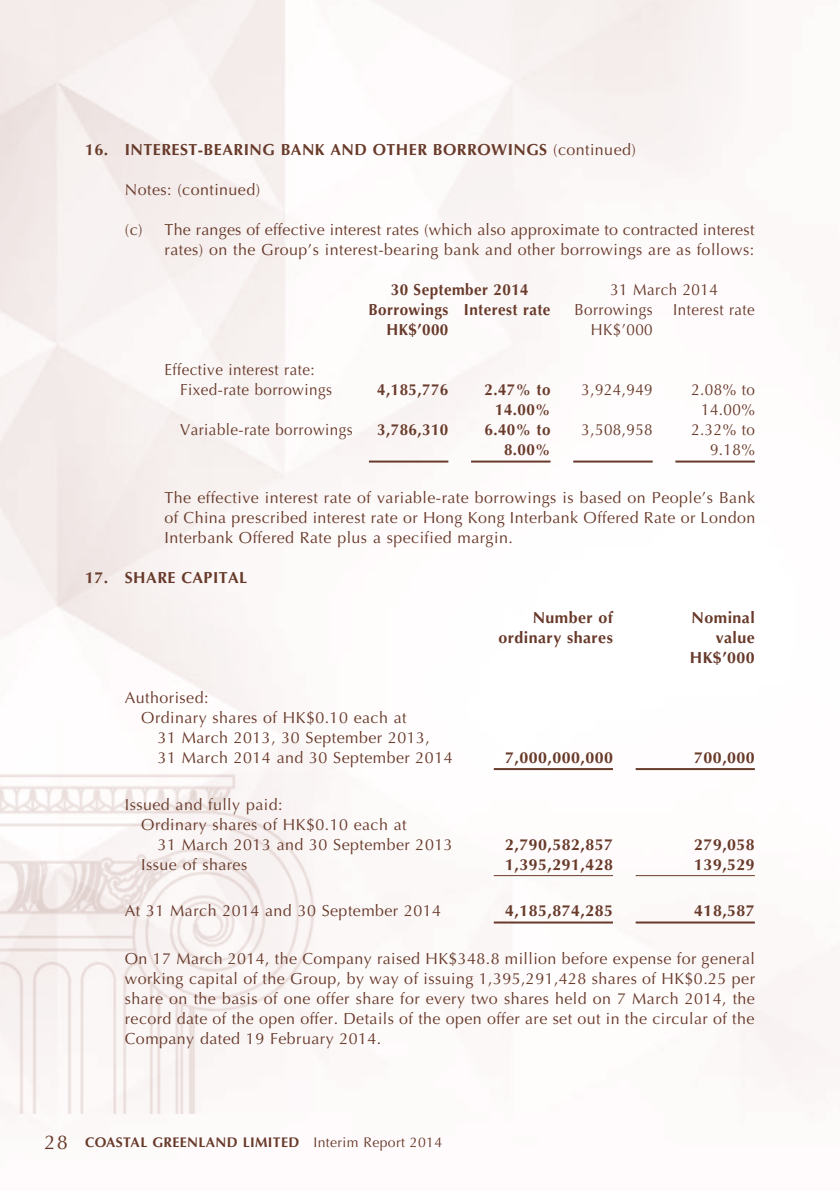
<style>
.page{position:relative;width:840px;height:1191px;background:#fff}
.page>*{position:absolute;margin:0;border:0;box-sizing:border-box;transform-origin:0 0}
.t1{font:16px/20px "Optima LT Std";letter-spacing:.03em;color:#683a2a;text-align:justify}
.t2{font:700 16px/20px "Optima LT Std";letter-spacing:.03em;color:#683a2a;text-align:right}
.t3{font:16px/20px "Optima LT Std";letter-spacing:.03em;color:#683a2a;text-align:right;scale:.95 1}
.t4{font:700 16px/20px "Optima LT Std";letter-spacing:.03em;color:#683a2a;text-align:right;scale:.95 1}
.t5{font:700 14px "Optima LT Std";letter-spacing:.025em;color:#683a2a}
.s1{font-weight:400}
.s2{font-weight:400;font-size:20px}
</style>
<div class="page">
<img style="left:0;top:0;width:839px;height:1114px">
<img style="left:0;top:772px;width:314px;height:341px">
<hr style="left:369px;top:460px;width:79px;height:2px;background:#683a2a">
<hr style="left:471px;top:460px;width:79px;height:2px;background:#683a2a">
<hr style="left:573px;top:460px;width:79px;height:2px;background:#683a2a">
<hr style="left:675px;top:460px;width:79px;height:2px;background:#683a2a">
<hr style="left:493px;top:768px;width:119px;height:2px;background:#683a2a">
<hr style="left:635px;top:768px;width:119px;height:2px;background:#683a2a">
<hr style="left:493px;top:875px;width:119px;height:1px;background:#683a2a">
<hr style="left:635px;top:875px;width:119px;height:1px;background:#683a2a">
<hr style="left:493px;top:921px;width:119px;height:2px;background:#683a2a">
<hr style="left:635px;top:921px;width:119px;height:2px;background:#683a2a">
<p class="t2" style="left:85px;top:140px;width:552px">16. INTEREST-BEARING BANK AND OTHER BORROWINGS <span class="s1">(continued)</span></p>
<p class="t1" style="left:125px;top:180px;width:137px">Notes: (continued)</p>
<p class="t1" style="left:125px;top:220px;width:630px;text-align:right">(c) The ranges of effective interest rates (which also approximate to contracted interest rates) on the Group’s interest-bearing bank and other borrowings are as follows:</p>
<p class="t4" style="left:390px;top:280px;width:147px">30 September 2014</p>
<p class="t3" style="left:610px;top:280px;width:114px">31 March 2014</p>
<p class="t4" style="left:368px;top:300px;width:193px">Borrowings Interest rate</p>
<p class="t3" style="left:574px;top:300px;width:84px">Borrowings</p>
<p class="t3" style="left:672px;top:300px;width:87px">Interest rate</p>
<p class="t4" style="left:386px;top:320px;width:66px">HK$’000</p>
<p class="t3" style="left:590px;top:320px;width:66px">HK$’000</p>
<p class="t3" style="left:180px;top:360px;width:161px;text-align:left;text-indent:-16px">Effective interest rate:<br>Fixed-rate borrowings</p>
<p class="t4" style="left:377px;top:380px;width:76px">4,185,776</p>
<p class="t4" style="left:484px;top:380px;width:71px">2.47% to<br>14.00%</p>
<p class="t3" style="left:581px;top:380px;width:76px">3,924,949</p>
<p class="t3" style="left:691px;top:380px;width:68px">2.08% to<br>14.00%</p>
<p class="t3" style="left:180px;top:420px;width:183px">Variable-rate borrowings</p>
<p class="t4" style="left:377px;top:420px;width:76px">3,786,310</p>
<p class="t4" style="left:484px;top:420px;width:71px">6.40% to<br>8.00%</p>
<p class="t3" style="left:581px;top:420px;width:76px">3,508,958</p>
<p class="t3" style="left:691px;top:420px;width:68px">2.32% to<br>9.18%</p>
<p class="t1" style="left:164px;top:487px;width:591px">The effective interest rate of variable-rate borrowings is based on People’s Bank of China prescribed interest rate or Hong Kong Interbank Offered Rate or London Interbank Offered Rate plus a specified margin.</p>
<p class="t2" style="left:85px;top:567px;width:163px">17. SHARE CAPITAL</p>
<p class="t2" style="left:498px;top:607px;width:116px">Number of ordinary shares</p>
<p class="t2" style="left:689px;top:607px;width:66px">Nominal value<br>HK$’000</p>
<p class="t1" style="left:125px;top:687px;width:85px">Authorised:</p>
<p class="t1" style="left:141px;top:707px;width:267px">Ordinary shares of HK$0.10 each at</p>
<p class="t1" style="left:158px;top:727px;width:273px">31 March 2013, 30 September 2013,</p>
<p class="t1" style="left:158px;top:747px;width:296px">31 March 2014 and 30 September 2014</p>
<p class="t2" style="left:505px;top:747px;width:109px">7,000,000,000</p>
<p class="t2" style="left:693px;top:747px;width:62px">700,000</p>
<p class="t1" style="left:125px;top:795px;width:159px">Issued and fully paid:</p>
<p class="t1" style="left:141px;top:815px;width:267px">Ordinary shares of HK$0.10 each at</p>
<p class="t1" style="left:158px;top:835px;width:296px">31 March 2013 and 30 September 2013</p>
<p class="t2" style="left:505px;top:835px;width:109px">2,790,582,857</p>
<p class="t2" style="left:694px;top:835px;width:62px">279,058</p>
<p class="t1" style="left:141px;top:855px;width:107px">Issue of shares</p>
<p class="t2" style="left:505px;top:855px;width:109px">1,395,291,428</p>
<p class="t2" style="left:694px;top:855px;width:62px">139,529</p>
<p class="t1" style="left:125px;top:901px;width:317px">At 31 March 2014 and 30 September 2014</p>
<p class="t2" style="left:505px;top:901px;width:109px">4,185,874,285</p>
<p class="t2" style="left:694px;top:901px;width:62px">418,587</p>
<p class="t1" style="left:125px;top:948px;width:631px">On 17 March 2014, the Company raised HK$348.8 million before expense for general working capital of the Group, by way of issuing 1,395,291,428 shares of HK$0.25 per share on the basis of one offer share for every two shares held on 7 March 2014, the record date of the open offer. Details of the open offer are set out in the circular of the Company dated 19 February 2014.</p>
<p class="t5" style="left:44px;top:1133px;width:399px"><span class="s2">28</span> Coastal Greenland Limited <span class="s1">Interim Report 2014</span></p>
</div>
